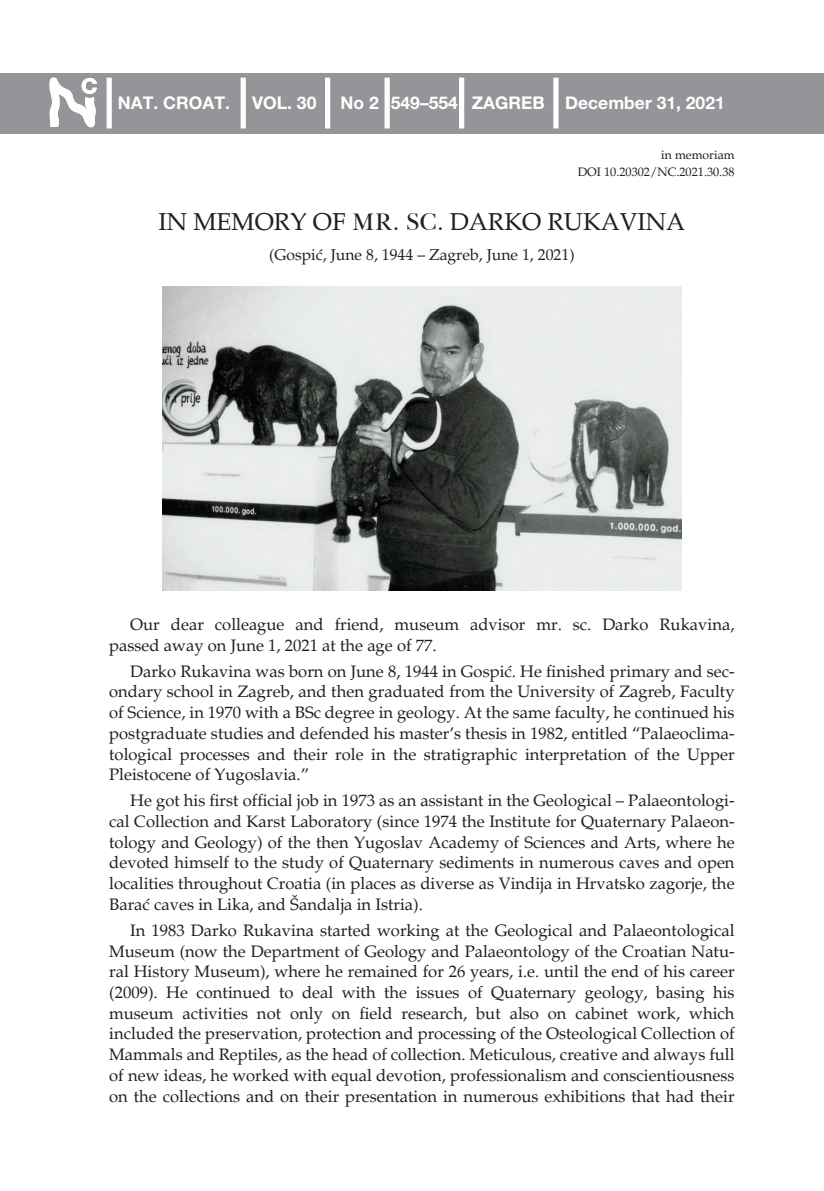
<style>
.page{position:relative;width:824px;height:1191px;background:#fff}
.page>*{position:absolute;margin:0;border:0;box-sizing:border-box;transform-origin:0 0}
.t1{font:24.5px "Palatino";color:#231f20}
.t2{font:700 17.5px "Helvetica Neue LT Pro";color:#fff}
.t3{font:16.62px/20.7px "Palatino";color:#231f20;text-align:justify}
.t4{font:15.75px "Palatino";color:#231f20}
.t5{font:12.25px/16.3px "Palatino";color:#231f20;text-align:right}
.s1{font-family:"Baskerville BT"}
</style>
<div class="page">
<div style="left:0;top:73px;width:823px;height:60px;background:#939598"></div>
<div style="left:107px;top:78px;width:5px;height:50px;background:#fff"></div>
<div style="left:240px;top:78px;width:6px;height:50px;background:#fff"></div>
<div style="left:325px;top:78px;width:5px;height:50px;background:#fff"></div>
<div style="left:384px;top:78px;width:6px;height:50px;background:#fff"></div>
<div style="left:459px;top:78px;width:5px;height:50px;background:#fff"></div>
<div style="left:553px;top:78px;width:5px;height:50px;background:#fff"></div>
<svg style="left:50px;top:78px;width:47px;height:49px"></svg>
<img style="left:162px;top:287px;width:519px;height:303px">
<p class="t2" style="left:118px;top:92px;width:114px">NAT. CROAT.</p>
<p class="t2" style="left:252px;top:92px;width:66px">VOL. 30</p>
<p class="t2" style="left:340px;top:92px;width:386px">No 2 549–554 ZAGREB December 31, 2021</p>
<p class="t5" style="left:577px;top:147px;width:158px">in memoriam<br>DOI 10.20302/NC.2021.30.38</p>
<h1 class="t1" style="left:158px;top:207px;width:528px">IN MEMORY OF <span class="s1">MR. SC.</span> DARKO RUKAVINA</h1>
<p class="t4" style="left:269px;top:245px;width:307px">(Gospić, June 8, 1944 – Zagreb, June 1, 2021)</p>
<p class="t3" style="left:109px;top:614px;width:627px;text-indent:21px">Our dear colleague and friend, museum advisor mr. sc. Darko Rukavina, passed away on June 1, 2021 at the age of 77.</p>
<p class="t3" style="left:109px;top:661px;width:627px;text-indent:21px">Darko Rukavina was born on June 8, 1944 in Gospić. He finished primary and sec&shy;ondary school in Zagreb, and then graduated from the University of Zagreb, Faculty of Science, in 1970 with a BSc degree in geology. At the same faculty, he continued his postgraduate studies and defended his master’s thesis in 1982, entitled “Palaeoclima&shy;tological processes and their role in the stratigraphic interpretation of the Upper Pleistocene of Yugoslavia.”</p>
<p class="t3" style="left:109px;top:790px;width:627px;text-indent:21px">He got his first official job in 1973 as an assistant in the Geological – Palaeontologi&shy;cal Collection and Karst Laboratory (since 1974 the Institute for Quaternary Palaeon&shy;tology and Geology) of the then Yugoslav Academy of Sciences and Arts, where he devoted himself to the study of Quaternary sediments in numerous caves and open localities throughout Croatia (in places as diverse as Vindija in Hrvatsko zagorje, the Barać caves in Lika, and Šandalja in Istria).</p>
<p class="t3" style="left:109px;top:920px;width:627px;text-indent:21px">In 1983 Darko Rukavina started working at the Geological and Palaeontological Museum (now the Department of Geology and Palaeontology of the Croatian Natu&shy;ral History Museum), where he remained for 26 years, i.e. until the end of his career (2009). He continued to deal with the issues of Quaternary geology, basing his museum activities not only on field research, but also on cabinet work, which included the preservation, protection and processing of the Osteological Collection of Mammals and Reptiles, as the head of collection. Meticulous, creative and always full of new ideas, he worked with equal devotion, professionalism and conscientiousness on the collections and on their presentation in numerous exhibitions that had their</p>
</div>
